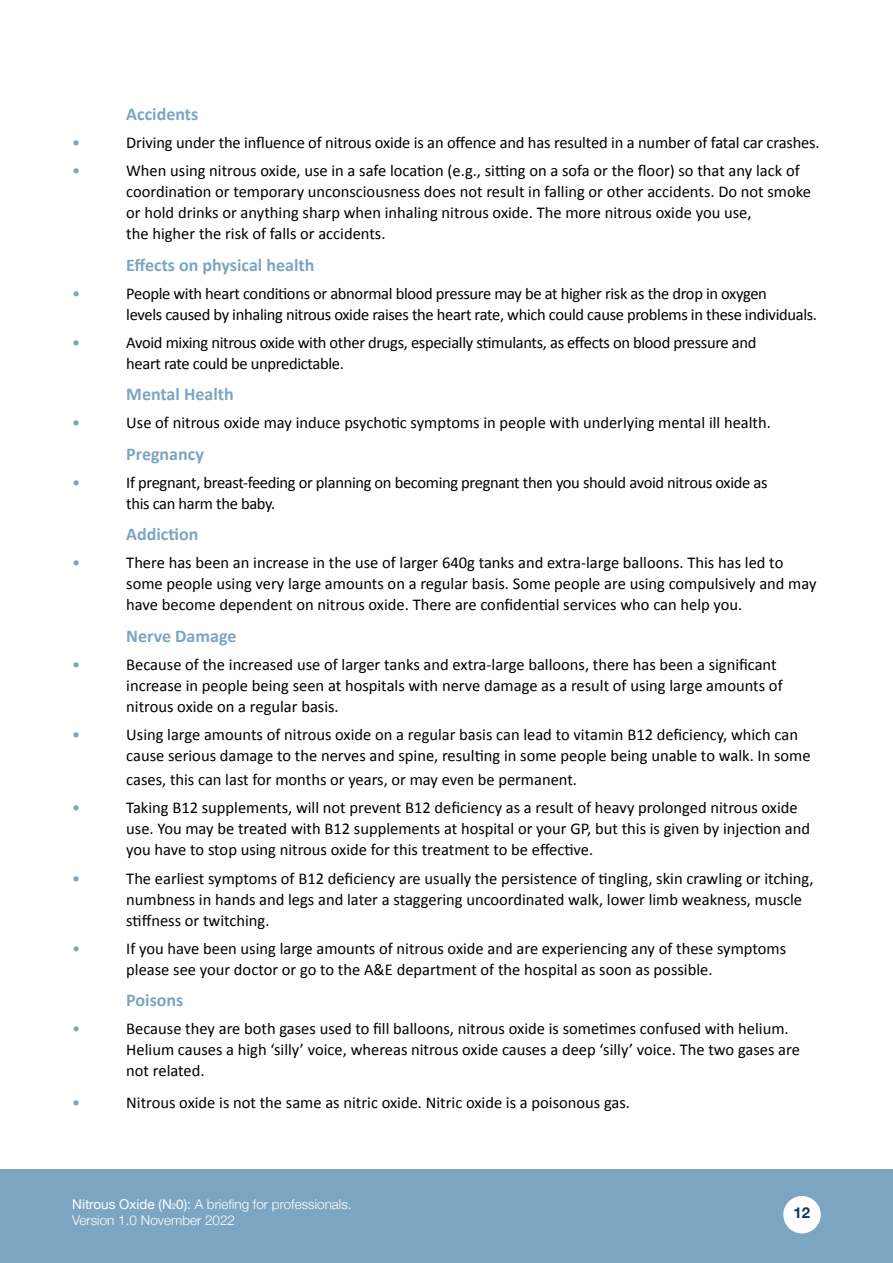
<style>
.page{position:relative;width:893px;height:1263px;background:#fff}
.page>*{position:absolute;margin:0;border:0;box-sizing:border-box;transform-origin:0 0}
.t1{font:700 18px "Calibri";color:#7ca5c2}
.t2{font:16.5px/21px "Calibri";color:#000}
.t3{font:16.5px/21px "Calibri";letter-spacing:-.02em;color:#000}
.t4{font:16.5px "Calibri";color:#7ca5c2}
.t5{font:700 15px "Helvetica Neue";color:#143759}
.t6{font:300 13.5px/16.2px "Helvetica Neue";color:#fff}
.s1{font-weight:400}
.s2{font-weight:400;font-size:7.8px}
</style>
<div class="page">
<div style="left:0;top:1169px;width:893px;height:94px;background:#7ca5c2"></div>
<div style="left:783px;top:1196px;width:38px;height:37px;background:#fff;border-radius:50%"></div>
<p class="t1" style="left:126px;top:102px;width:74px">Accidents</p>
<p class="t4" style="left:72px;top:132px;width:10px">•</p>
<p class="t2" style="left:126px;top:132px;width:695px">Driving under the influence of nitrous oxide is an offence and has resulted in a number of fatal car crashes.</p>
<p class="t4" style="left:72px;top:160px;width:10px">•</p>
<p class="t2" style="left:126px;top:160px;width:686px">When using nitrous oxide, use in a safe location (e.g., sitting on a sofa or the floor) so that any lack of coordination or temporary unconsciousness does not result in falling or other accidents. Do not smoke or hold drinks or anything sharp when inhaling nitrous oxide. The more nitrous oxide you use,<br>the higher the risk of falls or accidents.</p>
<p class="t1" style="left:126px;top:253px;width:190px">Effects on physical health</p>
<p class="t4" style="left:72px;top:283px;width:10px">•</p>
<p class="t3" style="left:126px;top:283px;width:692px">People with heart conditions or abnormal blood pressure may be at higher risk as the drop in oxygen<br>levels caused by inhaling nitrous oxide raises the heart rate, which could cause problems in these individuals.</p>
<p class="t4" style="left:72px;top:332px;width:10px">•</p>
<p class="t3" style="left:126px;top:332px;width:632px">Avoid mixing nitrous oxide with other drugs, especially stimulants, as effects on blood pressure and heart rate could be unpredictable.</p>
<p class="t1" style="left:126px;top:383px;width:109px">Mental Health</p>
<p class="t4" style="left:72px;top:412px;width:10px">•</p>
<p class="t2" style="left:126px;top:412px;width:646px">Use of nitrous oxide may induce psychotic symptoms in people with underlying mental ill health.</p>
<p class="t1" style="left:126px;top:442px;width:79px">Pregnancy</p>
<p class="t4" style="left:72px;top:472px;width:10px">•</p>
<p class="t3" style="left:126px;top:472px;width:643px">If pregnant, breast-feeding or planning on becoming pregnant then you should avoid nitrous oxide as this can harm the baby.</p>
<p class="t1" style="left:126px;top:523px;width:74px">Addiction</p>
<p class="t4" style="left:72px;top:552px;width:10px">•</p>
<p class="t2" style="left:126px;top:552px;width:692px">There has been an increase in the use of larger 640g tanks and extra-large balloons. This has led to some people using very large amounts on a regular basis. Some people are using compulsively and may have become dependent on nitrous oxide. There are confidential services who can help you.</p>
<p class="t1" style="left:126px;top:624px;width:112px">Nerve Damage</p>
<p class="t4" style="left:72px;top:654px;width:10px">•</p>
<p class="t2" style="left:126px;top:654px;width:658px">Because of the increased use of larger tanks and extra-large balloons, there has been a significant increase in people being seen at hospitals with nerve damage as a result of using large amounts of nitrous oxide on a regular basis.</p>
<p class="t4" style="left:72px;top:724px;width:10px">•</p>
<p class="t2" style="left:126px;top:724px;width:686px">Using large amounts of nitrous oxide on a regular basis can lead to vitamin B12 deficiency, which can cause serious damage to the nerves and spine, resulting in some people being unable to walk. In some</p>
<p class="t2" style="left:126px;top:769px;width:452px">cases, this can last for months or years, or may even be permanent.</p>
<p class="t4" style="left:72px;top:797px;width:10px">•</p>
<p class="t2" style="left:126px;top:797px;width:685px">Taking B12 supplements, will not prevent B12 deficiency as a result of heavy prolonged nitrous oxide use. You may be treated with B12 supplements at hospital or your GP, but this is given by injection and you have to stop using nitrous oxide for this treatment to be effective.</p>
<p class="t4" style="left:72px;top:868px;width:10px">•</p>
<p class="t2" style="left:126px;top:868px;width:689px">The earliest symptoms of B12 deficiency are usually the persistence of tingling, skin crawling or itching, numbness in hands and legs and later a staggering uncoordinated walk, lower limb weakness, muscle stiffness or twitching.</p>
<p class="t4" style="left:72px;top:938px;width:10px">•</p>
<p class="t2" style="left:126px;top:938px;width:661px">If you have been using large amounts of nitrous oxide and are experiencing any of these symptoms please see your doctor or go to the A&amp;E department of the hospital as soon as possible.</p>
<p class="t1" style="left:126px;top:988px;width:59px">Poisons</p>
<p class="t4" style="left:72px;top:1018px;width:10px">•</p>
<p class="t2" style="left:126px;top:1018px;width:675px">Because they are both gases used to fill balloons, nitrous oxide is sometimes confused with helium.<br>Helium causes a high ‘silly’ voice, whereas nitrous oxide causes a deep ‘silly’ voice. The two gases are not related.</p>
<p class="t4" style="left:72px;top:1091px;width:10px">•</p>
<p class="t2" style="left:126px;top:1091px;width:505px">Nitrous oxide is not the same as nitric oxide. Nitric oxide is a poisonous gas.</p>
<p class="t6" style="left:72px;top:1195px;width:281px"><span class="s1">Nitrous Oxide (N</span><span class="s2">2</span><span class="s1">0):</span> A briefing for professionals.<br>Version 1.0 November 2022</p>
<p class="t5" style="left:794px;top:1201px;width:18px">12</p>
</div>
